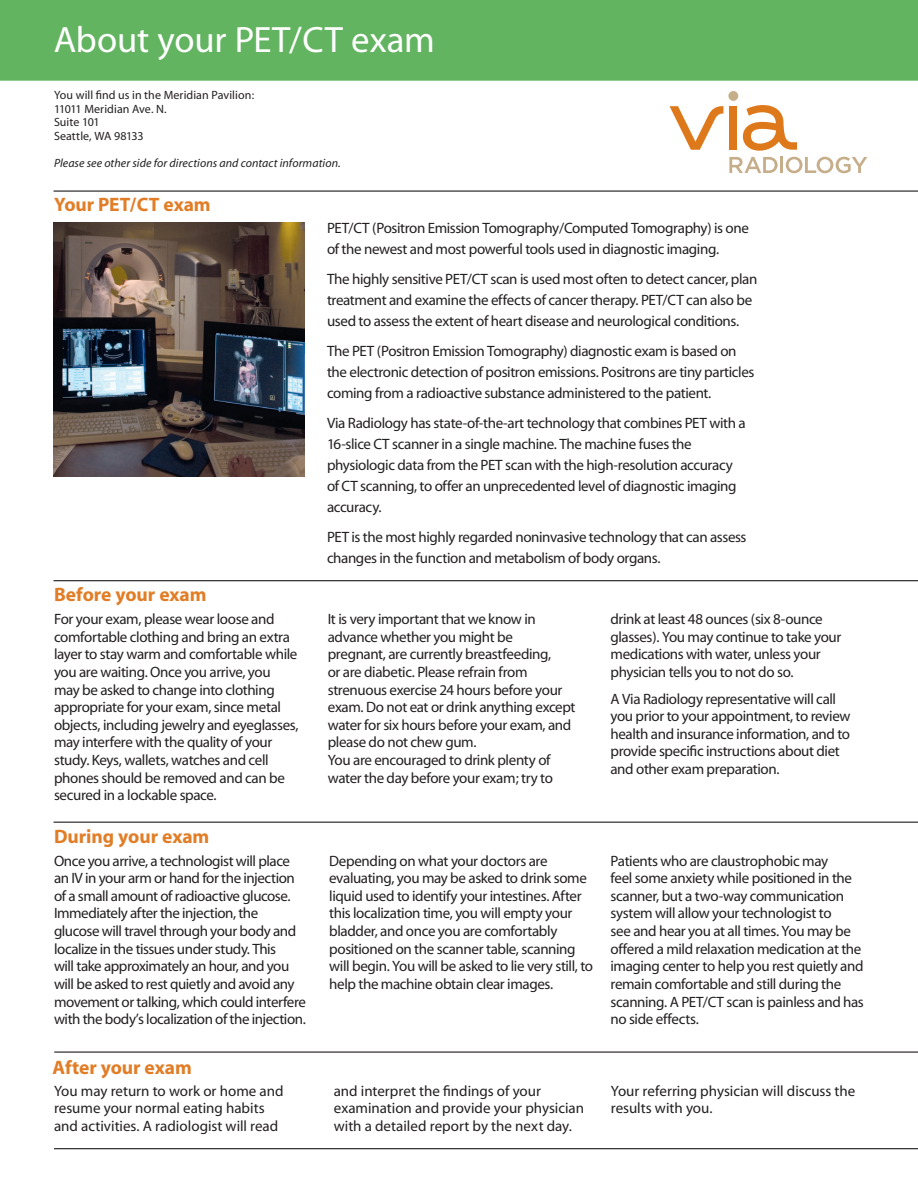
<style>
.page{position:relative;width:918px;height:1188px;background:#fff}
.page>*{position:absolute;margin:0;border:0;box-sizing:border-box;transform-origin:0 0}
.t1{font:36.75px "Myriad";letter-spacing:-.005em;color:#fff}
.t2{font:700 19.5px "Myriad";color:#e17d26}
.t3{font:15px/17.7px "Myriad";letter-spacing:-.025em;color:#231f20}
.t4{font:15px/17.7px "Myriad";color:#231f20}
.t5{font:12px "Myriad";letter-spacing:.005em;color:#231f20}
.t6{font:italic 12px "Myriad";letter-spacing:.005em;color:#231f20}
.s1{font-style:normal}
</style>
<div class="page">
<div style="left:0;top:0;width:918px;height:81px;background:#63b461"></div>
<svg style="left:743px;top:105px;width:54px;height:46px"></svg>
<svg style="left:729px;top:157px;width:49px;height:16px"></svg>
<hr style="left:780px;top:157px;width:3px;height:16px;background:#c6ae8b">
<svg style="left:786px;top:157px;width:81px;height:16px"></svg>
<div style="left:729px;top:106px;width:8px;height:44px;background:#de791b"></div>
<div style="left:728px;top:91px;width:10px;height:10px;background:#c6ae8b;border-radius:50%"></div>
<svg style="left:670px;top:106px;width:53px;height:44px"></svg>
<hr style="left:54px;top:190px;width:864px;height:2px;background:#231f20">
<hr style="left:54px;top:822px;width:864px;height:1px;background:#231f20">
<hr style="left:54px;top:1051px;width:864px;height:2px;background:#231f20">
<hr style="left:54px;top:580px;width:864px;height:1px;background:#231f20">
<img style="left:54px;top:222px;width:251px;height:255px">
<hr style="left:54px;top:1148px;width:864px;height:1px;background:#231f20">
<p class="t1" style="left:54px;top:21px;width:383px">About your PET/CT exam</p>
<p class="t5" style="left:54px;top:89px;width:202px">You will find us in the Meridian Pavilion:</p>
<p class="t5" style="left:54px;top:103px;width:114px">11011 Meridian Ave. N.</p>
<p class="t5" style="left:54px;top:116px;width:47px">Suite 101</p>
<p class="t5" style="left:54px;top:130px;width:91px">Seattle, WA 98133</p>
<p class="t6" style="left:54px;top:157px;width:288px">Please see other side for directions and contact information<span class="s1">.</span></p>
<p class="t2" style="left:54px;top:195px;width:158px">Your PET/CT exam</p>
<p class="t2" style="left:54px;top:585px;width:154px">Before your exam</p>
<p class="t3" style="left:54px;top:611px;width:246px">For your exam, please wear loose and comfortable clothing and bring an extra layer to stay warm and comfortable while you are waiting. Once you arrive, you may be asked to change into clothing appropriate for your exam, since metal objects, including jewelry and eyeglasses, may interfere with the quality of your study. Keys, wallets, watches and cell phones should be removed and can be secured in a lockable space.</p>
<p class="t2" style="left:54px;top:826px;width:157px">During your exam</p>
<p class="t3" style="left:327px;top:218px;width:423px;line-height:21px">PET/CT (Positron Emission Tomography/Computed Tomography) is one of the newest and most powerful tools used in diagnostic imaging.</p>
<p class="t3" style="left:327px;top:269px;width:432px;line-height:21px">The highly sensitive PET/CT scan is used most often to detect cancer, plan treatment and examine the effects of cancer therapy. PET/CT can also be used to assess the extent of heart disease and neurological conditions.</p>
<p class="t3" style="left:327px;top:341px;width:429px;line-height:21px">The PET (Positron Emission Tomography) diagnostic exam is based on the electronic detection of positron emissions. Positrons are tiny particles coming from a radioactive substance administered to the patient.</p>
<p class="t3" style="left:327px;top:413px;width:420px;line-height:21px">Via Radiology has state-of-the-art technology that combines PET with a 16-slice CT scanner in a single machine. The machine fuses the physiologic data from the PET scan with the high-resolution accuracy of CT scanning, to offer an unprecedented level of diagnostic imaging accuracy.</p>
<p class="t3" style="left:327px;top:527px;width:421px;line-height:21px">PET is the most highly regarded noninvasive technology that can assess changes in the function and metabolism of body organs.</p>
<p class="t3" style="left:328px;top:611px;width:249px">It is very important that we know in advance whether you might be<br>pregnant, are currently breastfeeding,<br>or are diabetic. Please refrain from strenuous exercise 24 hours before your exam. Do not eat or drink anything except water for six hours before your exam, and please do not chew gum.<br>You are encouraged to drink plenty of water the day before your exam; try to</p>
<p class="t3" style="left:610px;top:611px;width:232px">drink at least 48 ounces (six 8-ounce glasses). You may continue to take your medications with water, unless your physician tells you to not do so.</p>
<p class="t3" style="left:610px;top:690px;width:241px">A Via Radiology representative will call you prior to your appointment, to review health and insurance information, and to provide specific instructions about diet and other exam preparation.</p>
<p class="t3" style="left:54px;top:852px;width:253px">Once you arrive, a technologist will place an IV in your arm or hand for the injection of a small amount of radioactive glucose.<br>Immediately after the injection, the glucose will travel through your body and localize in the tissues under study. This<br>will take approximately an hour, and you will be asked to rest quietly and avoid any movement or talking, which could interfere with the body’s localization of the injection.</p>
<p class="t3" style="left:329px;top:852px;width:265px">Depending on what your doctors are evaluating, you may be asked to drink some liquid used to identify your intestines. After this localization time, you will empty your bladder, and once you are comfortably positioned on the scanner table, scanning will begin. You will be asked to lie very still, to help the machine obtain clear images.</p>
<p class="t3" style="left:610px;top:852px;width:255px">Patients who are claustrophobic may<br>feel some anxiety while positioned in the scanner, but a two-way communication system will allow your technologist to<br>see and hear you at all times. You may be offered a mild relaxation medication at the imaging center to help you rest quietly and remain comfortable and still during the scanning. A PET/CT scan is painless and has no side effects.</p>
<p class="t2" style="left:52px;top:1057px;width:141px">After your exam</p>
<p class="t4" style="left:54px;top:1082px;width:231px">You may return to work or home and resume your normal eating habits and activities. A radiologist will read</p>
<p class="t4" style="left:334px;top:1082px;width:252px">and interpret the findings of your examination and provide your physician with a detailed report by the next day.</p>
<p class="t4" style="left:611px;top:1082px;width:246px">Your referring physician will discuss the results with you.</p>
</div>
